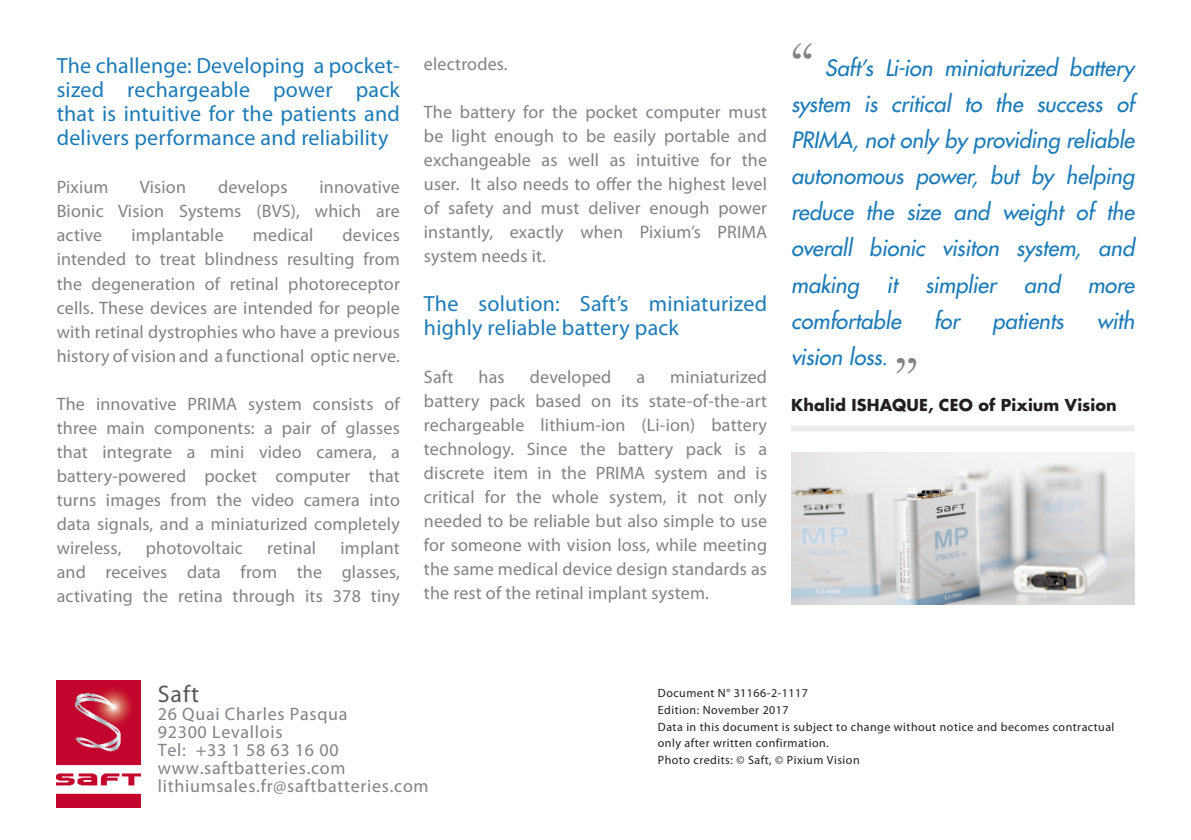
<style>
.page{position:relative;width:1191px;height:840px;background:#fff}
.page>*{position:absolute;margin:0;border:0;box-sizing:border-box;transform-origin:0 0}
.t1{font:48px "Footlight MT Light";color:#808285}
.t2{font:24px "Myriad Pro";color:#57585a}
.t3{font:italic 500 22px/36px "Futura Std";letter-spacing:-.005em;color:#1b7bb8;text-align:justify}
.t4{font:22px/24px "Myriad Pro";letter-spacing:.01em;color:#1b7bb8;text-align:justify}
.t5{font:18px/24px "Myriad Pro";letter-spacing:.01em;color:#808285;text-align:justify}
.t6{font:18px "Myriad Pro";letter-spacing:.04em;color:#808285}
.t7{font:700 16px "Futura Std";letter-spacing:.01em;color:#231f20}
.t8{font:12px/16.6px "Myriad Pro";letter-spacing:.04em;color:#231f20}
.s1{font-family:"Footlight MT Light";font-weight:400;font-style:normal;font-size:48px;color:#808285}
</style>
<div class="page">
<img style="left:57px;top:680px;width:84px;height:126px">
<img style="left:791px;top:452px;width:343px;height:152px">
<div style="left:791px;top:425px;width:343px;height:6px;background:#ececee"></div>
<p class="t4" style="left:57px;top:53px;width:345px">The challenge: Developing a pocket&shy;sized rechargeable power pack that is intuitive for the patients and delivers performance and reliability</p>
<p class="t5" style="left:57px;top:175px;width:53px">Pixium</p>
<p class="t5" style="left:140px;top:175px;width:48px">Vision</p>
<p class="t5" style="left:218px;top:175px;width:71px">develops</p>
<p class="t5" style="left:57px;top:175px;width:345px;text-indent:263px">innovative Bionic Vision Systems (BVS), which are active</p>
<p class="t5" style="left:57px;top:223px;width:345px;text-indent:286px">devices intended to treat blindness resulting from the degeneration of retinal photoreceptor cells. These devices are intended for people with retinal dystrophies who have a previous history of vision and a functional optic nerve.</p>
<p class="t5" style="left:57px;top:391px;width:345px">The innovative PRIMA system consists of three main components: a pair of glasses that integrate a mini video camera, a battery-powered pocket computer that turns images from the video camera into data signals, and a miniaturized completely wireless,</p>
<p class="t5" style="left:131px;top:223px;width:94px">implantable</p>
<p class="t5" style="left:253px;top:223px;width:62px">medical</p>
<p class="t5" style="left:57px;top:535px;width:345px;text-indent:284px">implant and receives data from the glasses, activating the retina through its 378 tiny</p>
<p class="t5" style="left:146px;top:535px;width:99px">photovoltaic</p>
<p class="t5" style="left:267px;top:535px;width:50px">retinal</p>
<p class="t5" style="left:424px;top:52px;width:85px">electrodes.</p>
<p class="t5" style="left:424px;top:100px;width:345px">The battery for the pocket computer must be light enough to be easily portable and exchangeable as well as intuitive for the user. It also needs to offer the highest level of safety and must deliver enough power instantly, exactly when Pixium’s PRIMA system needs it.</p>
<p class="t4" style="left:424px;top:290px;width:345px">The solution: Saft’s miniaturized highly reliable battery pack</p>
<p class="t5" style="left:424px;top:364px;width:31px">Saft</p>
<p class="t5" style="left:478px;top:364px;width:28px">has</p>
<p class="t5" style="left:530px;top:364px;width:83px">developed</p>
<p class="t5" style="left:636px;top:364px;width:10px">a</p>
<p class="t5" style="left:424px;top:364px;width:345px;text-indent:246px">miniaturized battery pack based on its state-of-the-art rechargeable lithium-ion (Li-ion) battery technology. Since the battery pack is a discrete item in the PRIMA system and is critical for the whole system, it not only needed to be reliable but also simple to use for someone with vision loss, while meeting the same medical device design standards as the rest of the retinal implant system.</p>
<p class="t3" style="left:791px;top:51px;width:345px"><span class="s1">“</span> Saft’s Li-ion miniaturized battery system is critical to the success of PRIMA, not only by providing reliable autonomous power, but by helping reduce the size and weight of the overall bionic visiton system, and making</p>
<p class="t3" style="left:886px;top:267px;width:12px">it</p>
<p class="t3" style="left:925px;top:267px;width:73px">simplier</p>
<p class="t3" style="left:1024px;top:267px;width:38px">and</p>
<p class="t3" style="left:1087px;top:267px;width:48px">more</p>
<p class="t3" style="left:791px;top:303px;width:111px">comfortable</p>
<p class="t3" style="left:934px;top:303px;width:27px">for</p>
<p class="t3" style="left:992px;top:303px;width:73px">patients</p>
<p class="t3" style="left:1096px;top:303px;width:39px">with</p>
<p class="t3" style="left:791px;top:339px;width:98px">vision loss.</p>
<p class="t1" style="left:894px;top:346px;width:24px">’’</p>
<p class="t7" style="left:791px;top:394px;width:327px">Khalid ISHAQUE, CEO of Pixium Vision</p>
<p class="t2" style="left:158px;top:678px;width:43px">Saft</p>
<p class="t6" style="left:158px;top:702px;width:191px">26 Quai Charles Pasqua</p>
<p class="t6" style="left:158px;top:720px;width:126px">92300 Levallois</p>
<p class="t6" style="left:158px;top:738px;width:182px">Tel: +33 1 58 63 16 00</p>
<p class="t6" style="left:158px;top:756px;width:189px">www.saftbatteries.com</p>
<p class="t6" style="left:158px;top:774px;width:272px">lithiumsales.fr@saftbatteries.com</p>
<p class="t8" style="left:658px;top:684px;width:151px">Document N° 31166-2-1117</p>
<p class="t8" style="left:658px;top:701px;width:132px">Edition: November 2017</p>
<p class="t8" style="left:658px;top:717px;width:458px">Data in this document is subject to change without notice and becomes contractual only after written confirmation.</p>
<p class="t8" style="left:658px;top:750px;width:203px">Photo credits: © Saft, © Pixium Vision</p>
</div>
